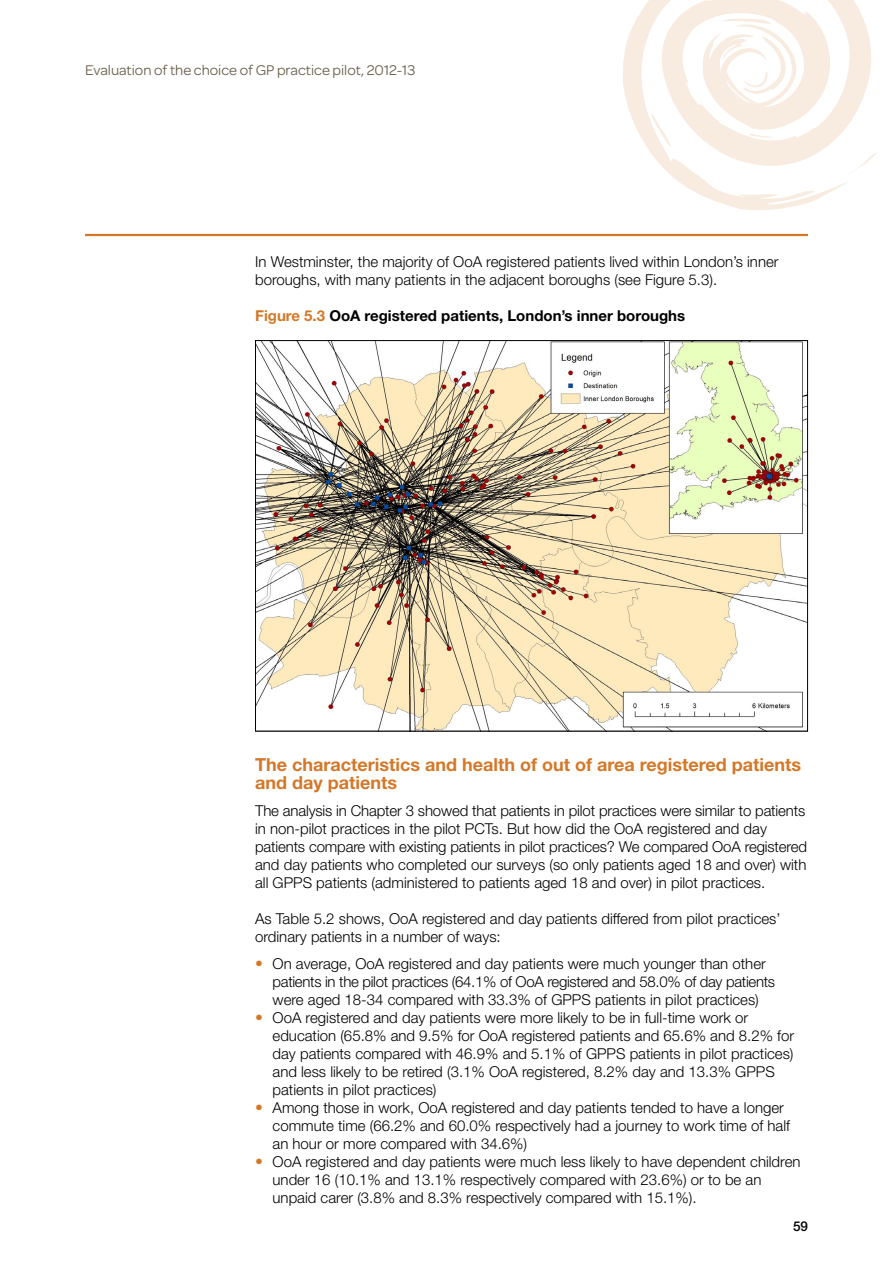
<style>
.page{position:relative;width:893px;height:1263px;background:#fff}
.page>*{position:absolute;margin:0;border:0;box-sizing:border-box;transform-origin:0 0}
.t1{font:700 18px/18px "Helvetica Neue";color:#d37828}
.t2{font:300 15px/18px "Helvetica Neue";color:#000}
.t3{font:700 15px "Helvetica Neue";color:#000}
.t4{font:15px "Omnes";color:#695e4a}
.t5{font:500 13.5px "Helvetica Neue";color:#000}
.s1{color:#d37828}
.s2{font-size:15.75px;color:#d37828}
</style>
<div class="page">
<svg style="left:623px;top:0;width:252px;height:210px"></svg>
<svg style="left:748px;top:134px;width:26px;height:4px"></svg>
<svg style="left:719px;top:19px;width:77px;height:89px"></svg>
<hr style="left:85px;top:234px;width:723px;height:2px;background:#d37828">
<img style="left:257px;top:342px;width:549px;height:387px">
<p class="t4" style="left:85px;top:62px;width:332px">Evaluation of the choice of GP practice pilot, 2012-13</p>
<p class="t2" style="left:255px;top:252px;width:525px">In Westminster, the majority of OoA registered patients lived within London’s inner boroughs, with many patients in the adjacent boroughs (see Figure 5.3).</p>
<p class="t3" style="left:255px;top:306px;width:432px"><span class="s1">Figure 5.3</span> OoA registered patients, London’s inner boroughs</p>
<p class="t1" style="left:255px;top:755px;width:547px">The characteristics and health of out of area registered patients and day patients</p>
<p class="t2" style="left:255px;top:801px;width:553px">The analysis in Chapter 3 showed that patients in pilot practices were similar to patients in non-pilot practices in the pilot PCTs. But how did the OoA registered and day patients compare with existing patients in pilot practices? We compared OoA registered and day patients who completed our surveys (so only patients aged 18 and over) with all GPPS patients (administered to patients aged 18 and over) in pilot practices.</p>
<p class="t2" style="left:255px;top:909px;width:527px">As Table 5.2 shows, OoA registered and day patients differed from pilot practices’ ordinary patients in a number of ways:</p>
<p class="t2" style="left:273px;top:954px;width:504px;text-indent:-17px"><span class="s2">•</span> On average, OoA registered and day patients were much younger than other patients in the pilot practices (64.1% of OoA registered and 58.0% of day patients were aged 18-34 compared with 33.3% of GPPS patients in pilot practices)</p>
<p class="t2" style="left:273px;top:1008px;width:523px;text-indent:-17px"><span class="s2">•</span> OoA registered and day patients were more likely to be in full-time work or education (65.8% and 9.5% for OoA registered patients and 65.6% and 8.2% for day patients compared with 46.9% and 5.1% of GPPS patients in pilot practices) and less likely to be retired (3.1% OoA registered, 8.2% day and 13.3% GPPS patients in pilot practices)</p>
<p class="t2" style="left:273px;top:1098px;width:519px;text-indent:-17px"><span class="s2">•</span> Among those in work, OoA registered and day patients tended to have a longer commute time (66.2% and 60.0% respectively had a journey to work time of half an hour or more compared with 34.6%)</p>
<p class="t2" style="left:273px;top:1152px;width:529px;text-indent:-17px"><span class="s2">•</span> OoA registered and day patients were much less likely to have dependent children under 16 (10.1% and 13.1% respectively compared with 23.6%) or to be an unpaid carer (3.8% and 8.3% respectively compared with 15.1%).</p>
<p class="t5" style="left:793px;top:1218px;width:16px">59</p>
</div>
